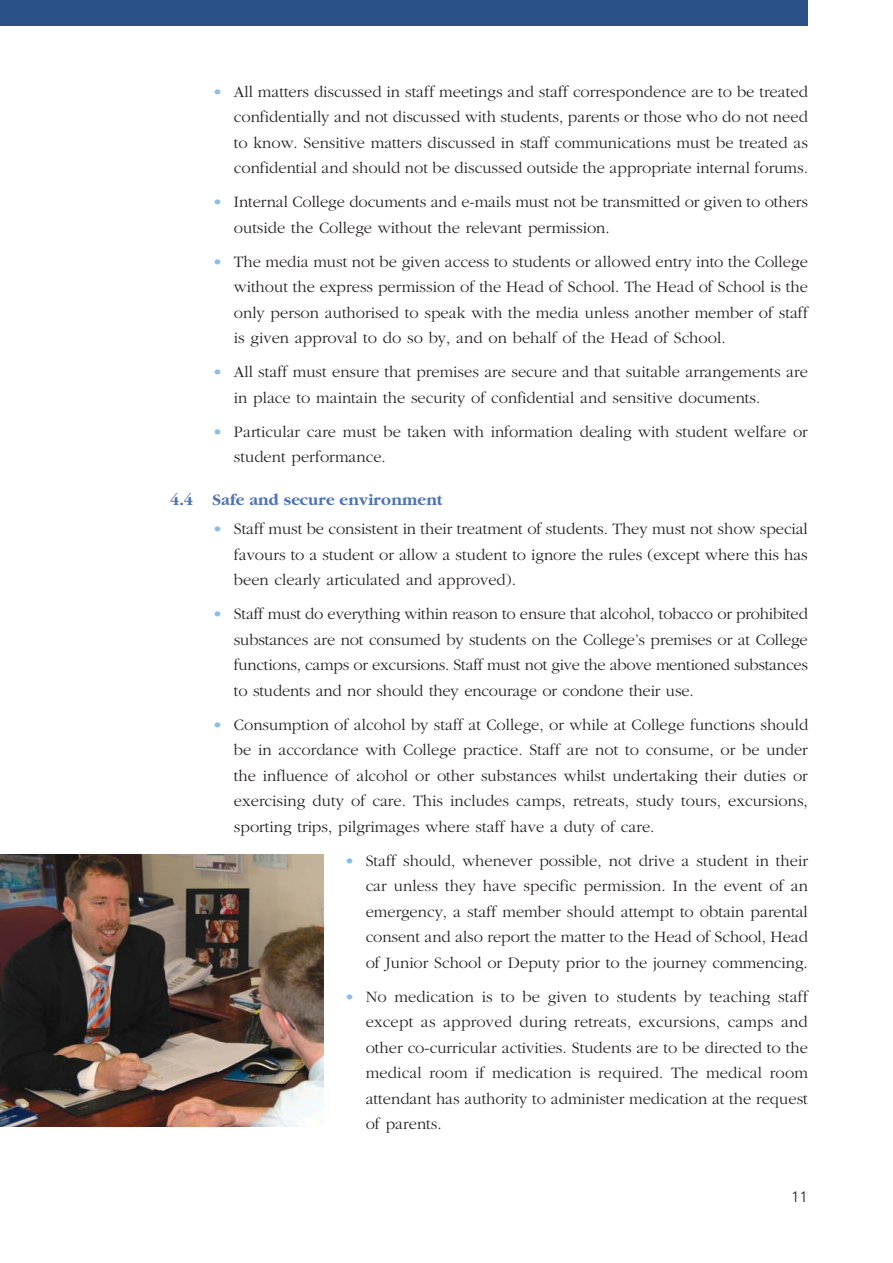
<style>
.page{position:relative;width:893px;height:1263px;background:#fff}
.page>*{position:absolute;margin:0;border:0;box-sizing:border-box;transform-origin:0 0}
.t1{font:300 16.5px/25.5px "Garamond";color:#231f20;text-align:justify}
.t2{font:700 16.5px "Garamond";color:#4f74b1}
.t3{font:300 15px "Frutiger";color:#231f20}
.s1{color:#88bee7}
</style>
<div class="page">
<div style="left:0;top:0;width:808px;height:26px;background:#2a5187"></div>
<img style="left:0;top:855px;width:323px;height:272px">
<p class="t1" style="left:234px;top:80px;width:576px;text-indent:-21px"><span class="s1">•</span> All matters discussed in staff meetings and staff correspondence are to be treated confidentially and not discussed with students, parents or those who do not need to know. Sensitive matters discussed in staff communications must be treated as confidential and should not be discussed outside the appropriate internal forums.</p>
<p class="t1" style="left:234px;top:191px;width:576px;text-indent:-21px"><span class="s1">•</span> Internal College documents and e-mails must not be transmitted or given to others outside the College without the relevant permission.</p>
<p class="t1" style="left:234px;top:250px;width:576px;text-indent:-21px"><span class="s1">•</span> The media must not be given access to students or allowed entry into the College without the express permission of the Head of School. The Head of School is the only person authorised to speak with the media unless another member of staff is given approval to do so by, and on behalf of the Head of School.</p>
<p class="t1" style="left:234px;top:361px;width:576px;text-indent:-21px"><span class="s1">•</span> All staff must ensure that premises are secure and that suitable arrangements are in place to maintain the security of confidential and sensitive documents.</p>
<p class="t1" style="left:234px;top:420px;width:575px;text-indent:-21px"><span class="s1">•</span> Particular care must be taken with information dealing with student welfare or student performance.</p>
<p class="t2" style="left:170px;top:493px;width:274px">4.4 Safe and secure environment</p>
<p class="t1" style="left:234px;top:517px;width:576px;text-indent:-21px"><span class="s1">•</span> Staff must be consistent in their treatment of students. They must not show special favours to a student or allow a student to ignore the rules (except where this has been clearly articulated and approved).</p>
<p class="t1" style="left:234px;top:602px;width:576px;text-indent:-21px"><span class="s1">•</span> Staff must do everything within reason to ensure that alcohol, tobacco or prohibited substances are not consumed by students on the College’s premises or at College functions, camps or excursions. Staff must not give the above mentioned substances to students and nor should they encourage or condone their use.</p>
<p class="t1" style="left:234px;top:713px;width:576px;text-indent:-21px"><span class="s1">•</span> Consumption of alcohol by staff at College, or while at College functions should be in accordance with College practice. Staff are not to consume, or be under the influence of alcohol or other substances whilst undertaking their duties or exercising duty of care. This includes camps, retreats, study tours, excursions, sporting trips, pilgrimages where staff have a duty of care.</p>
<p class="t1" style="left:366px;top:849px;width:444px;text-indent:-21px"><span class="s1">•</span> Staff should, whenever possible, not drive a student in their car unless they have specific permission. In the event of an emergency, a staff member should attempt to obtain parental consent and also report the matter to the Head of School, Head of Junior School or Deputy prior to the journey commencing.</p>
<p class="t1" style="left:366px;top:985px;width:444px;text-indent:-21px"><span class="s1">•</span> No medication is to be given to students by teaching staff except as approved during retreats, excursions, camps and other co-curricular activities. Students are to be directed to the medical room if medication is required. The medical room attendant has authority to administer medication at the request of parents.</p>
<p class="t3" style="left:791px;top:1191px;width:18px">11</p>
</div>
